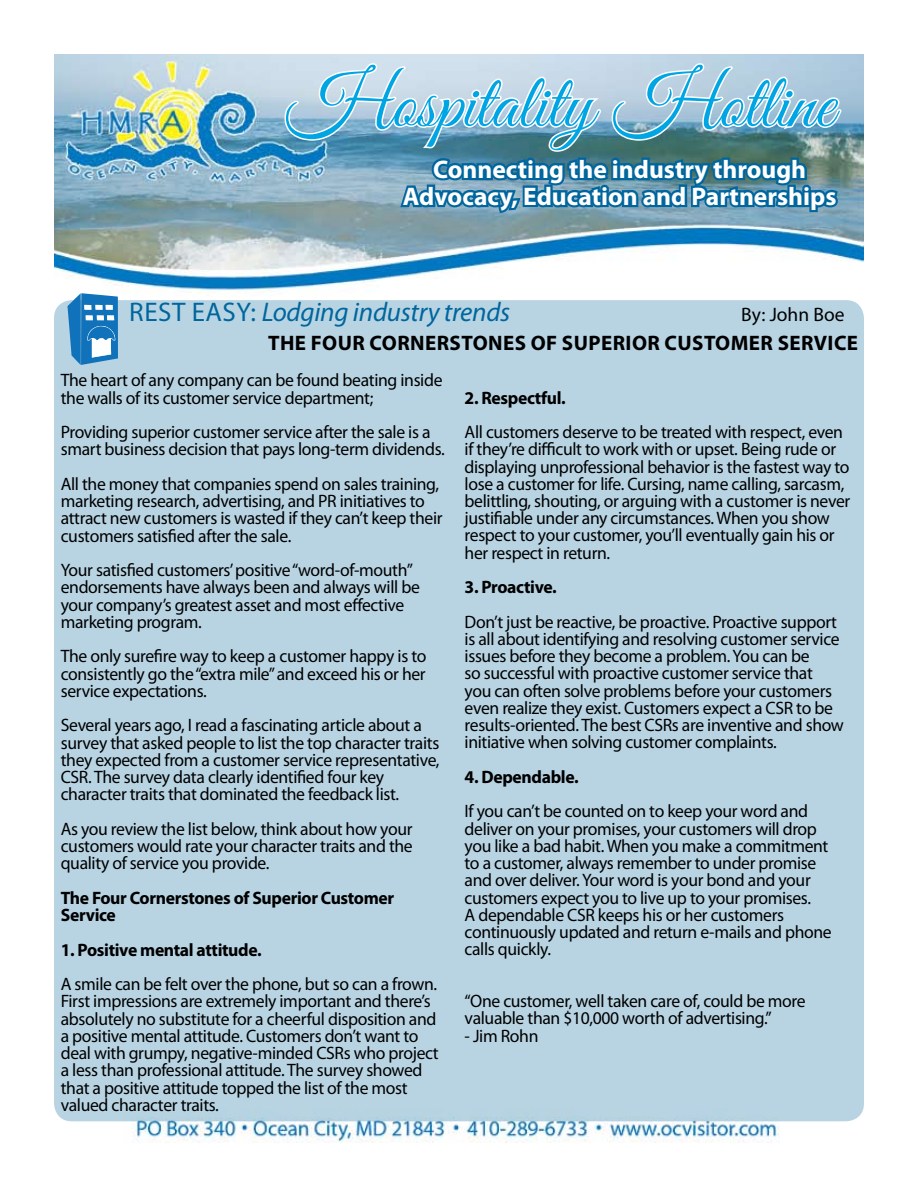
<style>
.page{position:relative;width:918px;height:1188px;background:#fff}
.page>*{position:absolute;margin:0;border:0;box-sizing:border-box;transform-origin:0 0}
.t1{font:76.5px "Great Vibes";color:#00a5e3}
.t2{font:italic 27px "Myriad Pro";letter-spacing:-.01em;color:#00669d}
.t3{font:27px "Myriad Pro";color:#00669d}
.t4{font:700 25.5px/27px "Myriad Pro";color:#fff;text-align:center}
.t5{font:700 21px "Myriad Pro";letter-spacing:.02em;color:#000}
.t6{font:19.5px "Myriad Pro";color:#000}
.t7{font:18px/17.2px "Myriad Pro";letter-spacing:-.02em;color:#000}
.t8{font:700 18px/17.2px "Myriad Pro";letter-spacing:-.02em;color:#000}
.s1{font-style:normal}
</style>
<div class="page">
<img style="left:54px;top:54px;width:810px;height:1089px">
<svg style="left:284px;top:62px;width:559px;height:220px"></svg>
<div style="left:54px;top:300px;width:810px;height:821px;background:#b8d4e3;border-radius:18px"></div>
<svg style="left:68px;top:293px;width:50px;height:72px;background:#4e96cb"></svg>
<h1 class="t1" style="left:287px;top:61px;width:549px">Hospitality Hotline</h1>
<h3 class="t4" style="left:403px;top:155px;width:435px">Connecting the industry through<br>Advocacy, Education and Partnerships</h3>
<h2 class="t3" style="left:129px;top:295px;width:78px">Rest Easy</h2>
<h2 class="t2" style="left:250px;top:295px;width:261px"><span class="s1">:</span> Lodging industry trends</h2>
<p class="t5" style="left:268px;top:329px;width:308px">The Four Cornerstones of Supe</p>
<p class="t5" style="left:613px;top:329px;width:234px">rior Customer Service</p>
<p class="t7" style="left:61px;top:371px;width:383px">The heart of any company can be found beating inside the walls of its customer service department;</p>
<p class="t7" style="left:61px;top:423px;width:386px">Providing superior customer service after the sale is a smart business decision that pays long-term dividends.</p>
<p class="t7" style="left:61px;top:475px;width:383px">All the money that companies spend on sales training, marketing research, advertising, and PR initiatives to attract new customers is wasted if they can’t keep their customers satisfied after the sale.</p>
<p class="t7" style="left:61px;top:561px;width:361px">Your satisfied customers’ positive “word-of-mouth” endorsements have always been and always will be your company’s greatest asset and most effective marketing program.</p>
<p class="t7" style="left:61px;top:647px;width:367px;text-align:justify">The only surefire way to keep a customer happy is to consistently go the “extra mile” and exceed his or her service expectations.</p>
<p class="t7" style="left:61px;top:716px;width:380px">Several years ago, I read a fascinating article about a survey that asked people to list the top character traits they expected from a customer service representative, CSR. The survey data clearly identified four key character traits that dominated the feedback list.</p>
<p class="t7" style="left:61px;top:820px;width:354px;text-align:justify">As you review the list below, think about how your customers would rate your character traits and the quality of service you provide.</p>
<p class="t8" style="left:61px;top:889px;width:335px">The Four Cornerstones of Superior Customer<br>Service</p>
<p class="t8" style="left:61px;top:940px;width:202px">1. Positive mental attitude.</p>
<p class="t7" style="left:61px;top:975px;width:380px">A smile can be felt over the phone, but so can a frown.<br>First impressions are extremely important and there’s absolutely no substitute for a cheerful disposition and a positive mental attitude. Customers don’t want to deal with grumpy, negative-minded CSRs who project a less than professional attitude. The survey showed that a positive attitude topped the list of the most valued character traits.</p>
<p class="t6" style="left:741px;top:303px;width:105px">By: John Boe</p>
<p class="t8" style="left:465px;top:388px;width:102px">2. Respectful.</p>
<p class="t7" style="left:465px;top:423px;width:387px">All customers deserve to be treated with respect, even if they’re difficult to work with or upset. Being rude or displaying unprofessional behavior is the fastest way to lose a customer for life. Cursing, name calling, sarcasm, belittling, shouting, or arguing with a customer is never justifiable under any circumstances. When you show respect to your customer, you’ll eventually gain his or her respect in return.</p>
<p class="t8" style="left:465px;top:578px;width:94px">3. Proactive.</p>
<p class="t7" style="left:465px;top:613px;width:381px">Don’t just be reactive, be proactive. Proactive support is all about identifying and resolving customer service issues before they become a problem. You can be<br>so successful with proactive customer service that you can often solve problems before your customers even realize they exist. Customers expect a CSR to be results-oriented. The best CSRs are inventive and show initiative when solving customer complaints.</p>
<p class="t8" style="left:465px;top:768px;width:116px">4. Dependable.</p>
<p class="t7" style="left:465px;top:803px;width:369px">If you can’t be counted on to keep your word and deliver on your promises, your customers will drop you like a bad habit. When you make a commitment to a customer, always remember to under promise and over deliver. Your word is your bond and your customers expect you to live up to your promises.<br>A dependable CSR keeps his or her customers continuously updated and return e-mails and phone calls quickly.</p>
<p class="t7" style="left:465px;top:992px;width:343px">“One customer, well taken care of, could be more valuable than $10,000 worth of advertising.”</p>
<p class="t7" style="left:465px;top:1027px;width:75px">- Jim Rohn</p>
</div>
